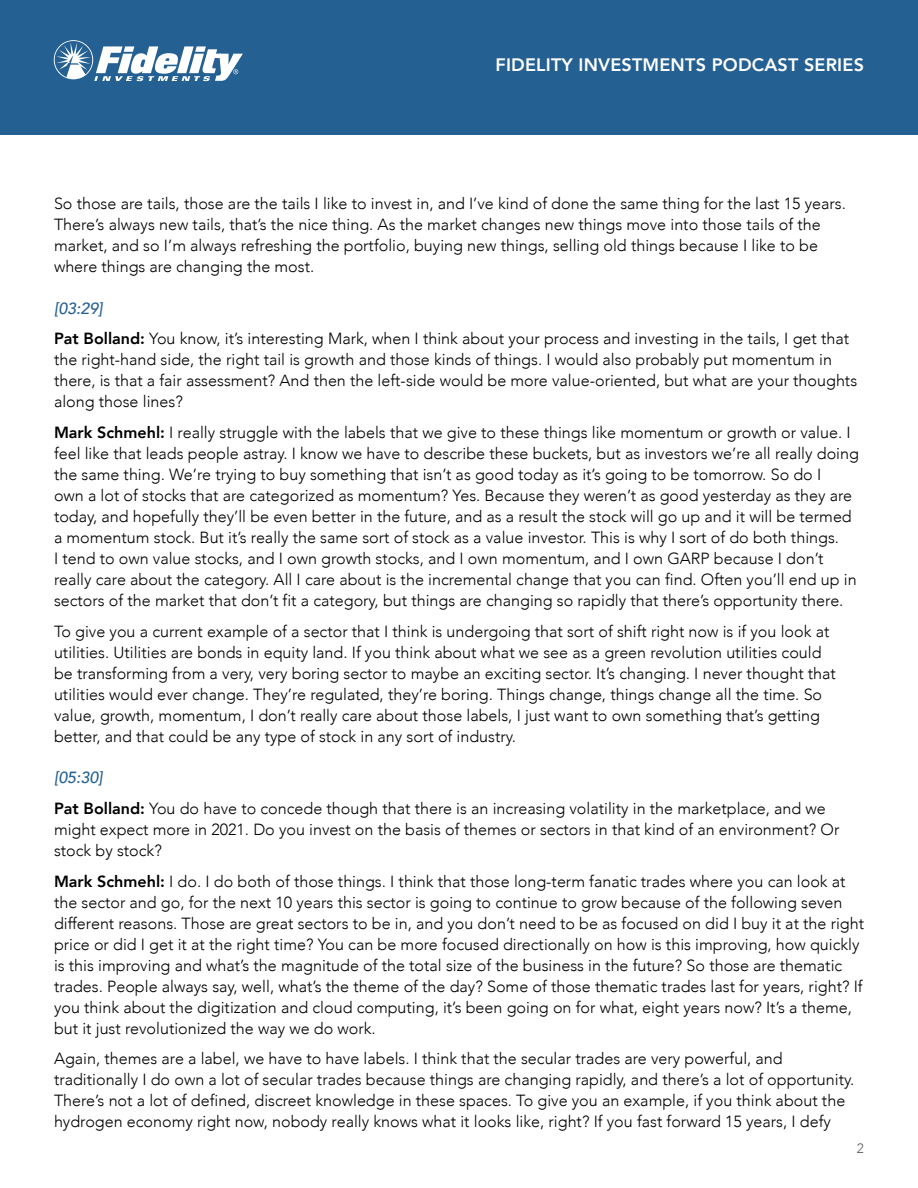
<style>
.page{position:relative;width:918px;height:1188px;background:#fff}
.page>*{position:absolute;margin:0;border:0;box-sizing:border-box;transform-origin:0 0}
.t1{font:800 18px "Avenir";letter-spacing:.01em;color:#fff}
.t2{font:300 16.2px/21px "Avenir";color:#000}
.t3{font:300 13.5px "Avenir";color:#58595b}
.s1{font-weight:500;font-style:italic;color:#256093}
.s2{font-weight:800}
</style>
<div class="page">
<div style="left:0;top:0;width:918px;height:135px;background:#256093"></div>
<svg style="left:54px;top:40px;width:189px;height:41px"></svg>
<p class="t1" style="left:496px;top:50px;width:370px">FIDELITY INVESTMENTS PODCAST SERIES</p>
<p class="t2" style="left:54px;top:193px;width:794px">So those are tails, those are the tails I like to invest in, and I’ve kind of done the same thing for the last 15 years.<br>There’s always new tails, that’s the nice thing. As the market changes new things move into those tails of the market, and so I’m always refreshing the portfolio, buying new things, selling old things because I like to be where things are changing the most.</p>
<p class="t2" style="left:54px;top:293px;width:797px;line-height:30.8px"><span class="s1">[03:29]<br></span><span class="s2">Pat Bolland:</span> You know, it’s interesting Mark, when I think about your process and investing in the tails, I get that</p>
<p class="t2" style="left:54px;top:349px;width:805px">the right-hand side, the right tail is growth and those kinds of things. I would also probably put momentum in there, is that a fair assessment? And then the left-side would be more value-oriented, but what are your thoughts along those lines?</p>
<p class="t2" style="left:54px;top:422px;width:806px"><span class="s2">Mark Schmehl:</span> I really struggle with the labels that we give to these things like momentum or growth or value. I feel like that leads people astray. I know we have to describe these buckets, but as investors we’re all really doing the same thing. We’re trying to buy something that isn’t as good today as it’s going to be tomorrow. So do I<br>own a lot of stocks that are categorized as momentum? Yes. Because they weren’t as good yesterday as they are today, and hopefully they’ll be even better in the future, and as a result the stock will go up and it will be termed a momentum stock. But it’s really the same sort of stock as a value investor. This is why I sort of do both things.<br>I tend to own value stocks, and I own growth stocks, and I own momentum, and I own GARP because I don’t really care about the category. All I care about is the incremental change that you can find. Often you’ll end up in sectors of the market that don’t fit a category, but things are changing so rapidly that there’s opportunity there.</p>
<p class="t2" style="left:54px;top:621px;width:783px">To give you a current example of a sector that I think is undergoing that sort of shift right now is if you look at utilities. Utilities are bonds in equity land. If you think about what we see as a green revolution utilities could be transforming from a very, very boring sector to maybe an exciting sector. It’s changing. I never thought that utilities would ever change. They’re regulated, they’re boring. Things change, things change all the time. So value, growth, momentum, I don’t really care about those labels, I just want to own something that’s getting better, and that could be any type of stock in any sort of industry.</p>
<p class="t2" style="left:54px;top:762px;width:773px;line-height:30.8px"><span class="s1">[05:30]<br></span><span class="s2">Pat Bolland:</span> You do have to concede though that there is an increasing volatility in the marketplace, and we</p>
<p class="t2" style="left:54px;top:819px;width:787px">might expect more in 2021. Do you invest on the basis of themes or sectors in that kind of an environment? Or stock by stock?</p>
<p class="t2" style="left:54px;top:871px;width:812px"><span class="s2">Mark Schmehl:</span> I do. I do both of those things. I think that those long-term fanatic trades where you can look at the sector and go, for the next 10 years this sector is going to continue to grow because of the following seven different reasons. Those are great sectors to be in, and you don’t need to be as focused on did I buy it at the right price or did I get it at the right time? You can be more focused directionally on how is this improving, how quickly is this improving and what’s the magnitude of the total size of the business in the future? So those are thematic trades. People always say, well, what’s the theme of the day? Some of those thematic trades last for years, right? If you think about the digitization and cloud computing, it’s been going on for what, eight years now? It’s a theme, but it just revolutionized the way we do work.</p>
<p class="t2" style="left:54px;top:1048px;width:802px">Again, themes are a label, we have to have labels. I think that the secular trades are very powerful, and traditionally I do own a lot of secular trades because things are changing rapidly, and there’s a lot of opportunity.<br>There’s not a lot of defined, discreet knowledge in these spaces. To give you an example, if you think about the hydrogen economy right now, nobody really knows what it looks like, right? If you fast forward 15 years, I defy</p>
<p class="t3" style="left:857px;top:1140px;width:9px">2</p>
</div>
